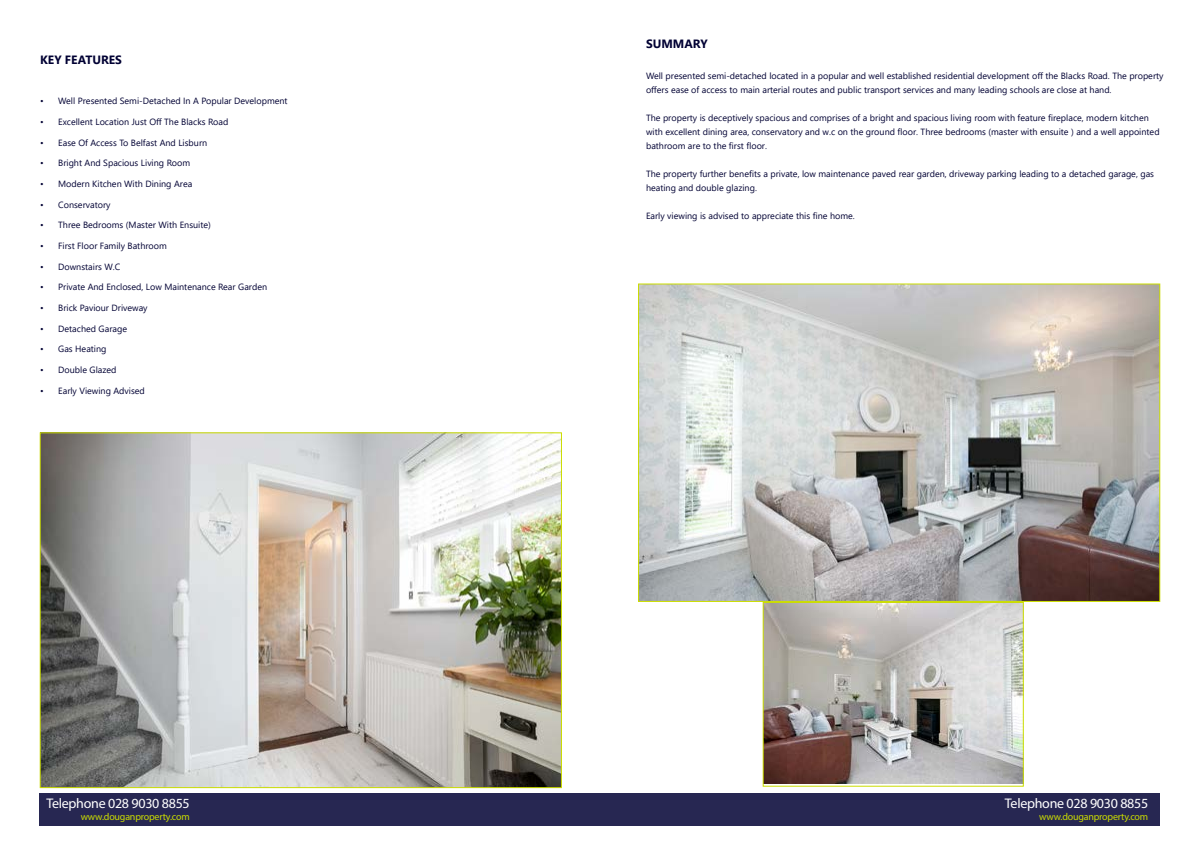
<style>
.page{position:relative;width:1191px;height:842px;background:#fff}
.page>*{position:absolute;margin:0;border:0;box-sizing:border-box;transform-origin:0 0}
.t1{font:14px "Myriad Pro";letter-spacing:-.02em;color:#fff}
.t2{font:700 12px "Segoe UI";color:#003}
.t3{font:10px "Myriad Pro";letter-spacing:-.02em;color:#cbdd00}
.t4{font:9px/14px "Segoe UI";color:#003}
</style>
<div class="page">
<img style="left:42px;top:434px;width:518px;height:352px">
<img style="left:640px;top:285px;width:518px;height:315px">
<div style="left:638px;top:283px;width:522px;height:319px;border:1px solid #cbdd00"></div>
<img style="left:764px;top:604px;width:257px;height:179px">
<div style="left:762px;top:602px;width:261px;height:185px;border:1px solid #cbdd00"></div>
<div style="left:40px;top:794px;width:1119px;height:32px;background:#272752"></div>
<h2 class="t2" style="left:40px;top:48px;width:83px">KEY FEATURES</h2>
<p class="t4" style="left:40px;top:93px;width:249px">• Well Presented Semi-Detached In A Popular Development</p>
<p class="t4" style="left:40px;top:114px;width:190px">• Excellent Location Just Off The Blacks Road</p>
<p class="t4" style="left:40px;top:135px;width:168px">• Ease Of Access To Belfast And Lisburn</p>
<p class="t4" style="left:40px;top:155px;width:151px">• Bright And Spacious Living Room</p>
<p class="t4" style="left:40px;top:176px;width:154px">• Modern Kitchen With Dining Area</p>
<p class="t4" style="left:40px;top:197px;width:72px">• Conservatory</p>
<p class="t4" style="left:40px;top:217px;width:172px">• Three Bedrooms (Master With Ensuite)</p>
<p class="t4" style="left:40px;top:238px;width:128px">• First Floor Family Bathroom</p>
<p class="t4" style="left:40px;top:259px;width:82px">• Downstairs W.C</p>
<p class="t4" style="left:40px;top:279px;width:228px">• Private And Enclosed, Low Maintenance Rear Garden</p>
<p class="t4" style="left:40px;top:300px;width:109px">• Brick Paviour Driveway</p>
<p class="t4" style="left:40px;top:321px;width:88px">• Detached Garage</p>
<p class="t4" style="left:40px;top:341px;width:68px">• Gas Heating</p>
<p class="t4" style="left:40px;top:362px;width:78px">• Double Glazed</p>
<p class="t4" style="left:40px;top:383px;width:106px">• Early Viewing Advised</p>
<h1 class="t1" style="left:46px;top:795px;width:145px">Telephone 028 9030 8855</h1>
<p class="t3" style="left:81px;top:811px;width:110px">www.douganproperty.com</p>
<h2 class="t2" style="left:646px;top:33px;width:63px">SUMMARY</h2>
<p class="t4" style="left:646px;top:68px;width:519px">Well presented semi-detached located in a popular and well established residential development off the Blacks Road. The property offers ease of access to main arterial routes and public transport services and many leading schools are close at hand.</p>
<p class="t4" style="left:646px;top:110px;width:515px">The property is deceptively spacious and comprises of a bright and spacious living room with feature fireplace, modern kitchen with excellent dining area, conservatory and w.c on the ground floor. Three bedrooms (master with ensuite ) and a well appointed bathroom are to the first floor.</p>
<p class="t4" style="left:646px;top:166px;width:509px">The property further benefits a private, low maintenance paved rear garden, driveway parking leading to a detached garage, gas heating and double glazing.</p>
<p class="t4" style="left:646px;top:208px;width:210px">Early viewing is advised to appreciate this fine home.</p>
<h1 class="t1" style="left:1005px;top:795px;width:145px">Telephone 028 9030 8855</h1>
<p class="t3" style="left:1039px;top:811px;width:110px">www.douganproperty.com</p>
</div>
